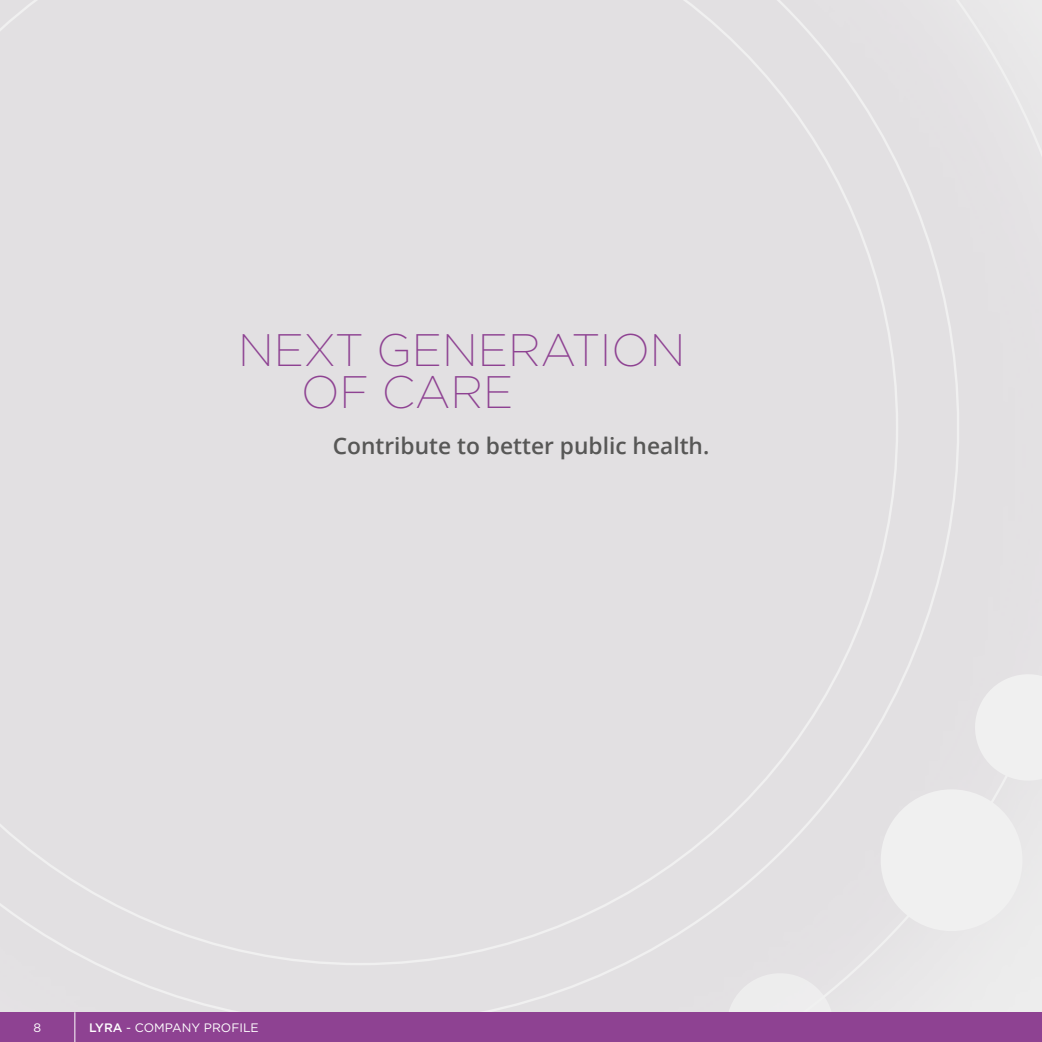
<style>
.page{position:relative;width:1042px;height:1042px;background:#fff}
.page>*{position:absolute;margin:0;border:0;box-sizing:border-box;transform-origin:0 0}
.t1{font:200 45.5px/42px "Gotham";color:#8e4292}
.t2{font:600 22.75px "Open Sans";color:#575756}
.t3{font:12.25px "Gotham";color:#fff}
.s1{font-weight:500}
</style>
<div class="page">
<div style="left:0;top:0;width:1020px;height:1012px;background:#e2e0e2"></div>
<div style="left:881px;top:789px;width:141px;height:142px;background:#f0f0f0;border-radius:50%"></div>
<svg style="left:967px;top:667px;width:75px;height:121px"></svg>
<svg style="left:696px;top:973px;width:137px;height:39px;background:#e8e7e8"></svg>
<svg style="left:1041px;top:74px;width:1px;height:25px"></svg>
<div style="left:0;top:1012px;width:1042px;height:30px;background:#8e4292"></div>
<hr style="left:74px;top:1012px;width:1px;height:30px;background:#fff">
<h1 class="t1" style="left:301px;top:327px;width:386px;text-indent:-63px">NEXT GENERATION<br>OF CARE</h1>
<p class="t2" style="left:333px;top:430px;width:378px">Contribute to better public health.</p>
<p class="t3" style="left:33px;top:1020px;width:9px">8</p>
<p class="t3" style="left:89px;top:1020px;width:171px"><span class="s1">LYRA</span> - COMPANY PROFILE</p>
</div>
